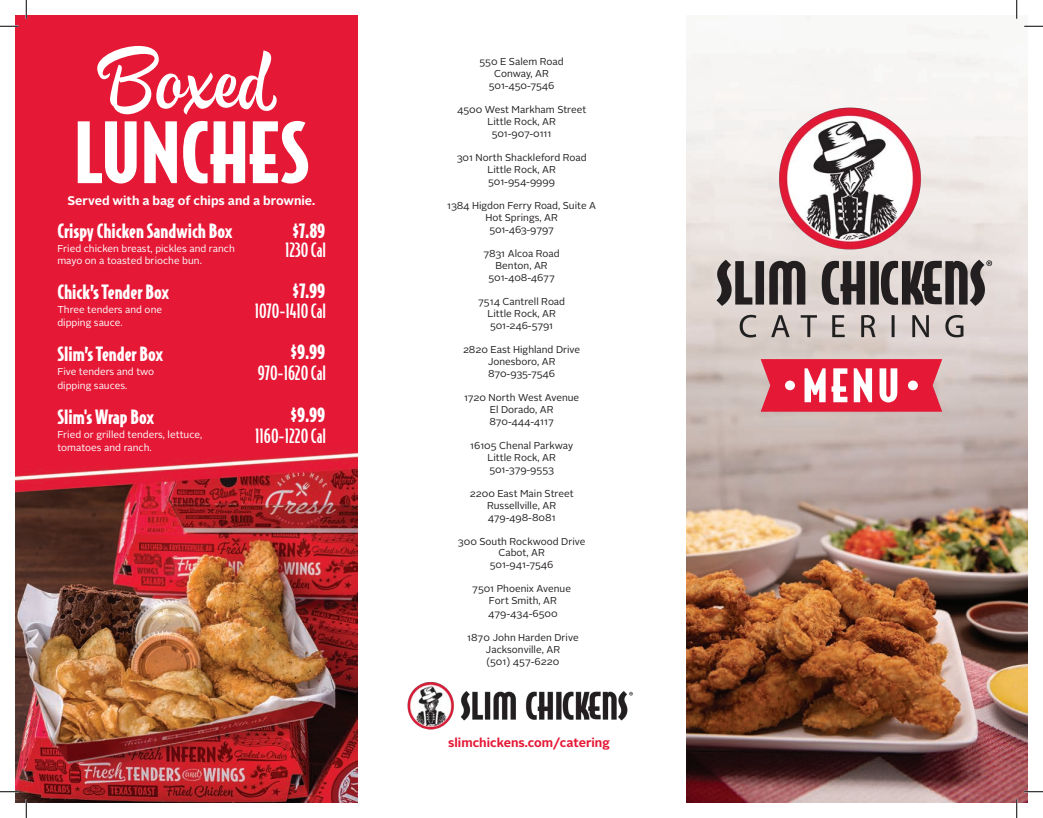
<style>
.page{position:relative;width:1043px;height:818px;background:#fff}
.page>*{position:absolute;margin:0;border:0;box-sizing:border-box;transform-origin:0 0}
.t1{font:900 80px "Bodega Sans";color:#fff}
.t2{font:80px "Hollie Script Pro";color:#fff}
.t3{font:900 18.75px "Bodega Sans";color:#fff}
.t4{font:500 18.75px "Bodega Sans";color:#fff}
.t5{font:700 12.5px "Alright Sans";color:#fff}
.t6{font:700 12.5px "Alright Sans";color:#e51836}
.t7{font:10px/12px "Alright Sans";color:#231f20;text-align:center}
.t8{font:10px "Alright Sans";color:#fff}
</style>
<div class="page">
<img style="left:15px;top:15px;width:342px;height:787px">
<img style="left:686px;top:15px;width:342px;height:787px">
<img style="left:694px;top:86px;width:310px;height:272px">
<svg style="left:760px;top:359px;width:182px;height:52px"></svg>
<img style="left:407px;top:682px;width:226px;height:48px">
<svg style="left:0;top:25px;width:19px;height:2px"></svg>
<svg style="left:1024px;top:25px;width:18px;height:2px"></svg>
<svg style="left:0;top:790px;width:19px;height:2px"></svg>
<svg style="left:1024px;top:790px;width:18px;height:2px"></svg>
<svg style="left:25px;top:0;width:2px;height:19px"></svg>
<svg style="left:25px;top:799px;width:2px;height:19px"></svg>
<svg style="left:1015px;top:0;width:2px;height:19px"></svg>
<svg style="left:1015px;top:799px;width:2px;height:19px"></svg>
<p class="t2" style="left:105px;top:32px;width:175px">Boxed</p>
<p class="t1" style="left:74px;top:106px;width:237px">LUNCHES</p>
<p class="t5" style="left:67px;top:192px;width:249px">Served with a bag of chips and a brownie.</p>
<p class="t4" style="left:285px;top:239px;width:43px">1230 Cal</p>
<p class="t3" style="left:293px;top:219px;width:34px">$7.89</p>
<p class="t3" style="left:57px;top:220px;width:177px">Crispy Chicken Sandwich Box</p>
<p class="t8" style="left:57px;top:241px;width:179px">Fried chicken breast, pickles and ranch</p>
<p class="t8" style="left:57px;top:253px;width:146px">mayo on a toasted brioche bun.</p>
<p class="t3" style="left:57px;top:281px;width:113px">Chick’s Tender Box</p>
<p class="t8" style="left:57px;top:302px;width:106px">Three tenders and one</p>
<p class="t8" style="left:57px;top:316px;width:67px">dipping sauce.</p>
<p class="t3" style="left:57px;top:343px;width:107px">Slim’s Tender Box</p>
<p class="t8" style="left:57px;top:365px;width:98px">Five tenders and two</p>
<p class="t8" style="left:57px;top:378px;width:71px">dipping sauces.</p>
<p class="t3" style="left:57px;top:406px;width:98px">Slim's Wrap Box</p>
<p class="t8" style="left:57px;top:427px;width:146px">Fried or grilled tenders, lettuce,</p>
<p class="t8" style="left:57px;top:441px;width:96px">tomatoes and ranch.</p>
<p class="t3" style="left:293px;top:279px;width:34px">$7.99</p>
<p class="t4" style="left:255px;top:299px;width:73px">1070-1410 Cal</p>
<p class="t3" style="left:291px;top:341px;width:36px">$9.99</p>
<p class="t4" style="left:258px;top:361px;width:70px">970-1620 Cal</p>
<p class="t3" style="left:291px;top:403px;width:36px">$9.99</p>
<p class="t4" style="left:255px;top:425px;width:72px">1160-1220 Cal</p>
<p class="t7" style="left:479px;top:56px;width:86px">550 E Salem Road<br>Conway, AR<br>501-450-7546</p>
<p class="t7" style="left:457px;top:104px;width:131px">4500 West Markham Street<br>Little Rock, AR<br>501-907-0111</p>
<p class="t7" style="left:457px;top:152px;width:131px">301 North Shackleford Road<br>Little Rock, AR<br>501-954-9999</p>
<p class="t7" style="left:447px;top:200px;width:150px">1384 Higdon Ferry Road, Suite A<br>Hot Springs, AR<br>501-463-9797</p>
<p class="t7" style="left:483px;top:247px;width:78px">7831 Alcoa Road<br>Benton, AR<br>501-408-4677</p>
<p class="t7" style="left:478px;top:295px;width:88px">7514 Cantrell Road<br>Little Rock, AR<br>501-246-5791</p>
<p class="t7" style="left:463px;top:343px;width:119px">2820 East Highland Drive<br>Jonesboro, AR<br>870-935-7546</p>
<p class="t7" style="left:464px;top:391px;width:117px">1720 North West Avenue<br>El Dorado, AR<br>870-444-4117</p>
<p class="t7" style="left:470px;top:439px;width:104px">16105 Chenal Parkway<br>Little Rock, AR<br>501-379-9553</p>
<p class="t7" style="left:470px;top:487px;width:105px">2200 East Main Street<br>Russellville, AR<br>479-498-8081</p>
<p class="t7" style="left:458px;top:535px;width:129px">300 South Rockwood Drive<br>Cabot, AR<br>501-941-7546</p>
<p class="t7" style="left:472px;top:583px;width:100px">7501 Phoenix Avenue<br>Fort Smith, AR<br>479-434-6500</p>
<p class="t7" style="left:467px;top:631px;width:113px">1870 John Harden Drive<br>Jacksonville, AR<br>(501) 457-6220</p>
<p class="t6" style="left:448px;top:734px;width:163px">slimchickens.com/catering</p>
</div>
